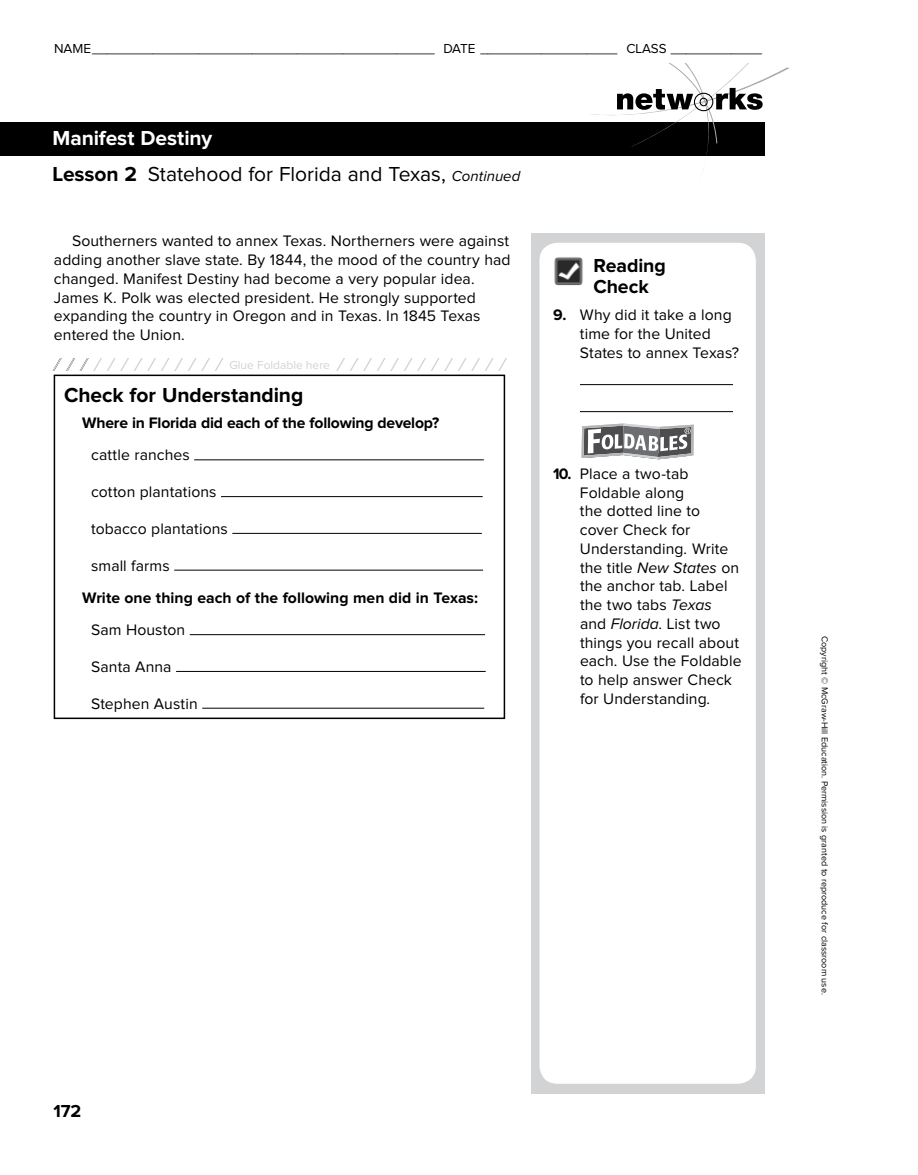
<style>
.page{position:relative;width:918px;height:1175px;background:#fff}
.page>*{position:absolute;margin:0;border:0;box-sizing:border-box;transform-origin:0 0}
.t1{font:21px "Proxima Nova";letter-spacing:-.005em;color:#000}
.t2{font:700 21px "Proxima Nova";color:#000}
.t3{font:700 21px "Proxima Nova";letter-spacing:-.005em;color:#fff}
.t4{font:700 19.5px/21px "Proxima Nova";letter-spacing:-.005em;color:#000}
.t5{font:700 18px "Proxima Nova";color:#000}
.t6{font:15.75px/18.8px "Proxima Nova";letter-spacing:.005em;color:#000}
.t7{font:700 15.75px "Proxima Nova";letter-spacing:-.01em;color:#000}
.t8{font:13.5px "Proxima Nova";color:#000}
.t9{font:12px "Proxima Nova";color:#d1d3d4}
.t10{font:9px "Proxima Nova";color:#000}
.s1{font-weight:700}
.s2{font-style:italic;font-size:15px}
.s3{font-style:italic}
</style>
<div class="page">
<div style="left:0;top:122px;width:765px;height:33px;background:#000"></div>
<svg style="left:589px;top:63px;width:200px;height:93px"></svg>
<div style="left:531px;top:234px;width:234px;height:860px;background:#d1d3d4"></div>
<div style="left:540px;top:243px;width:216px;height:840px;background:#fff;border-radius:18px"></div>
<hr style="left:580px;top:384px;width:153px;height:1px;background:#000">
<hr style="left:580px;top:411px;width:153px;height:1px;background:#000">
<svg style="left:581px;top:423px;width:113px;height:37px"></svg>
<img style="left:554px;top:257px;width:29px;height:29px">
<hr style="left:194px;top:459px;width:290px;height:1px;background:#000">
<hr style="left:221px;top:496px;width:262px;height:1px;background:#000">
<hr style="left:232px;top:533px;width:250px;height:1px;background:#000">
<hr style="left:174px;top:570px;width:309px;height:1px;background:#000">
<hr style="left:190px;top:634px;width:295px;height:1px;background:#000">
<hr style="left:176px;top:671px;width:310px;height:1px;background:#000">
<hr style="left:202px;top:708px;width:282px;height:1px;background:#000">
<div style="left:54px;top:374px;width:451px;height:345px;border:2px solid #000"></div>
<svg style="left:53px;top:358px;width:454px;height:12px"></svg>
<div style="left:224px;top:358px;width:111px;height:12px;background:#fff"></div>
<p class="t8" style="left:54px;top:41px;width:710px">NAME_____________________________________________ DATE __________________ CLASS ____________</p>
<h1 class="t3" style="left:52px;top:126px;width:161px">Manifest Destiny</h1>
<h1 class="t1" style="left:52px;top:162px;width:470px"><span class="s1">Lesson 2</span> Statehood for Florida and Texas, <span class="s2">Continued</span></h1>
<p class="t6" style="left:54px;top:232px;width:458px;text-indent:18px">Southerners wanted to annex Texas. Northerners were against adding another slave state. By 1844, the mood of the country had changed. Manifest Destiny had become a very popular idea.<br>James K. Polk was elected president. He strongly supported expanding the country in Oregon and in Texas. In 1845 Texas entered the Union.</p>
<p class="t9" style="left:229px;top:358px;width:102px">Glue Foldable here</p>
<h1 class="t2" style="left:64px;top:383px;width:241px">Check for Understanding</h1>
<p class="t7" style="left:82px;top:414px;width:359px">Where in Florida did each of the following develop?</p>
<p class="t6" style="left:91px;top:446px;width:100px">cattle ranches</p>
<p class="t6" style="left:91px;top:483px;width:127px">cotton plantations</p>
<p class="t6" style="left:91px;top:519px;width:138px">tobacco plantations</p>
<p class="t6" style="left:91px;top:556px;width:80px">small farms</p>
<p class="t7" style="left:82px;top:588px;width:397px">Write one thing each of the following men did in Texas:</p>
<p class="t6" style="left:91px;top:621px;width:96px">Sam Houston</p>
<p class="t6" style="left:91px;top:657px;width:82px">Santa Anna</p>
<p class="t6" style="left:91px;top:694px;width:108px">Stephen Austin</p>
<p class="t4" style="left:593px;top:255px;width:74px">Reading<br>Check</p>
<p class="t6" style="left:580px;top:306px;width:160px;text-indent:-27px"><span class="s1">9.</span> Why did it take a long time for the United<br>States to annex Texas?</p>
<p class="t6" style="left:580px;top:464px;width:163px;text-indent:-27px"><span class="s1">10.</span> Place a two-tab<br>Foldable along<br>the dotted line to cover Check for<br>Understanding<span class="s3">.</span> Write the title <span class="s3">New States</span> on the anchor tab. Label the two tabs <span class="s3">Texas </span>and <span class="s3">Florida</span>. List two things you recall about each. Use the Foldable to help answer Check for Understanding<span class="s3">.</span></p>
<p class="t5" style="left:54px;top:1100px;width:29px">172</p>
<p class="t10" style="left:830px;top:636px;width:360px;rotate:90deg">Copyright © McGraw-Hill Education. Permission is granted to reproduce for classroom use.</p>
</div>
